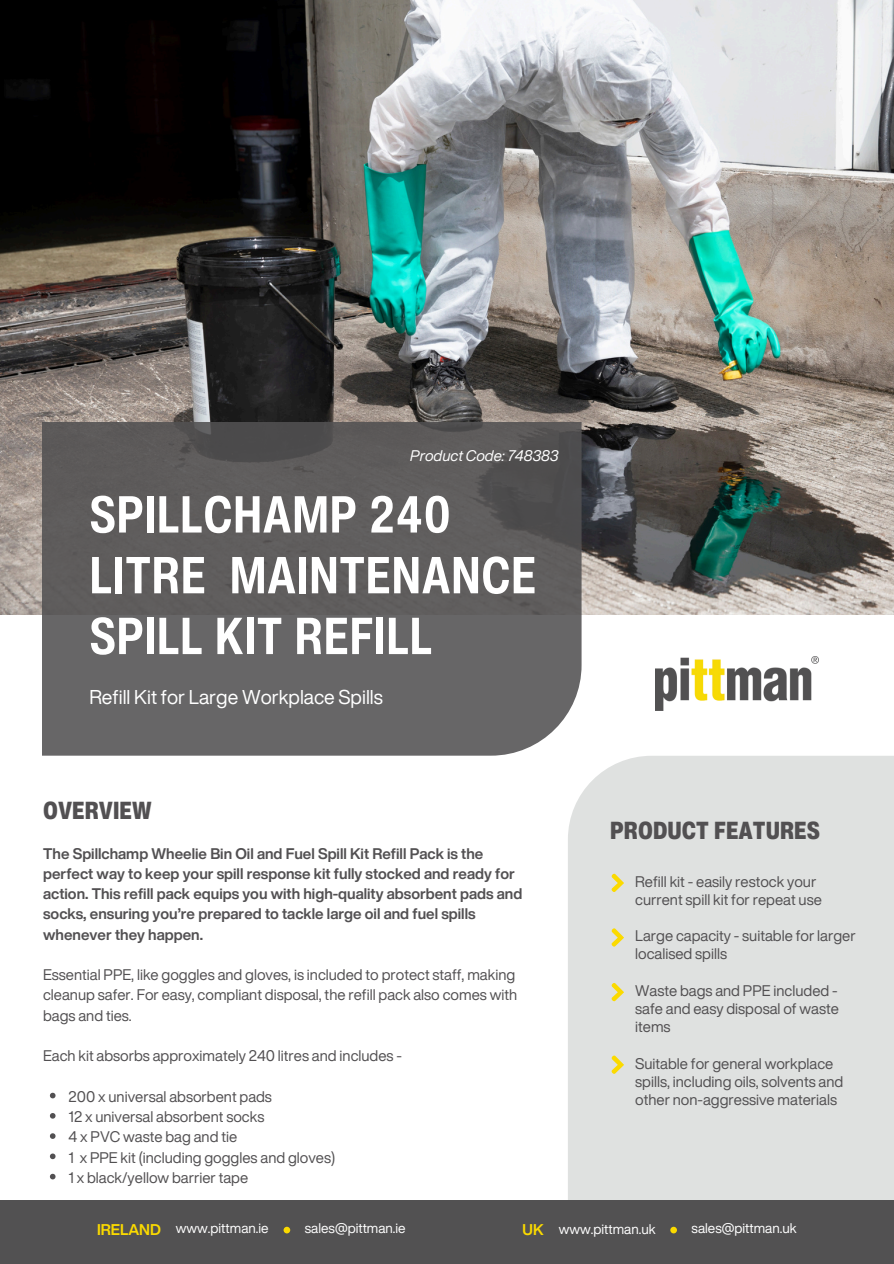
<style>
.page{position:relative;width:894px;height:1264px;background:#fff}
.page>*{position:absolute;margin:0;border:0;box-sizing:border-box;transform-origin:0 0}
.t1{font:700 condensed 51px/60.8px "Helvetica Now Text";letter-spacing:.005em;color:#fff}
.t2{font:900 condensed 24px "Helvetica Now Text";color:#525052}
.t3{font:19.5px "Helvetica Now Display";color:#fff}
.t4{font:700 15.15px "Helvetica Now Display";color:#fbda00}
.t5{font:15px/18px "Helvetica Now Display";color:#525052}
.t6{font:700 15px/20.2px "Helvetica Now Display";color:#525052}
.t7{font:italic 15px "Helvetica Now Display";color:#fff}
.t8{font:13.65px "Helvetica Now Display";color:#fff}
</style>
<div class="page">
<img style="left:0;top:0;width:893px;height:614px">
<div style="left:568px;top:756px;width:325px;height:443px;background:#dfe1e0"></div>
<div style="left:0;top:1199px;width:893px;height:64px;background:#525152"></div>
<div style="left:283px;top:1226px;width:7px;height:7px;background:#fbda00;border-radius:50%"></div>
<div style="left:670px;top:1226px;width:6px;height:7px;background:#fbda00;border-radius:50%"></div>
<img style="left:655px;top:656px;width:163px;height:54px">
<svg style="left:43px;top:422px;width:538px;height:333px;background:#626061"></svg>
<svg style="left:610px;top:872px;width:13px;height:20px"></svg>
<svg style="left:610px;top:927px;width:13px;height:20px"></svg>
<svg style="left:610px;top:981px;width:13px;height:21px"></svg>
<svg style="left:610px;top:1054px;width:13px;height:20px"></svg>
<svg style="left:50px;top:1092px;width:5px;height:6px"></svg>
<svg style="left:50px;top:1113px;width:5px;height:5px"></svg>
<svg style="left:50px;top:1133px;width:5px;height:5px"></svg>
<svg style="left:50px;top:1153px;width:5px;height:6px"></svg>
<svg style="left:50px;top:1173px;width:5px;height:6px"></svg>
<p class="t7" style="left:410px;top:444px;width:150px">Product Code: 748383</p>
<h2 class="t1" style="left:89px;top:483px;width:448px">SPILLCHAMP 240<br>LITRE MAINTENANCE<br>SPILL KIT REFILL</h2>
<p class="t3" style="left:89px;top:682px;width:295px">Refill Kit for Large Workplace Spills</p>
<p class="t2" style="left:43px;top:792px;width:110px">OVERVIEW</p>
<h2 class="t6" style="left:43px;top:842px;width:480px">The Spillchamp Wheelie Bin Oil and Fuel Spill Kit Refill Pack is the perfect way to keep your spill response kit fully stocked and ready for action. This refill pack equips you with high-quality absorbent pads and socks, ensuring you’re prepared to tackle large oil and fuel spills whenever they happen.</h2>
<p class="t5" style="left:43px;top:964px;width:475px;line-height:20.2px">Essential PPE, like goggles and gloves, is included to protect staff, making cleanup safer. For easy, compliant disposal, the refill pack also comes with bags and ties.</p>
<h5 class="t5" style="left:43px;top:1046px;width:360px">Each kit absorbs approximately 240 litres and includes -</h5>
<p class="t5" style="left:69px;top:1087px;width:205px">200 x universal absorbent pads</p>
<p class="t5" style="left:69px;top:1107px;width:197px">12 x universal absorbent socks</p>
<p class="t5" style="left:69px;top:1127px;width:170px">4 x PVC waste bag and tie</p>
<p class="t5" style="left:69px;top:1147px;width:268px">1 x PPE kit (including goggles and gloves)</p>
<p class="t5" style="left:69px;top:1168px;width:181px">1 x black/yellow barrier tape</p>
<p class="t2" style="left:610px;top:812px;width:211px">PRODUCT FEATURES</p>
<p class="t5" style="left:635px;top:872px;width:188px">Refill kit - easily restock your current spill kit for repeat use</p>
<h1 class="t5" style="left:635px;top:926px;width:222px">Large capacity - suitable for larger localised spills</h1>
<h3 class="t5" style="left:635px;top:981px;width:205px;text-align:justify">Waste bags and PPE included - safe and easy disposal of waste items</h3>
<p class="t5" style="left:635px;top:1053px;width:209px">Suitable for general workplace spills, including oils, solvents and other non-aggressive materials</p>
<p class="t4" style="left:97px;top:1217px;width:65px">IRELAND</p>
<p class="t8" style="left:176px;top:1217px;width:94px">www.pittman.ie</p>
<p class="t8" style="left:305px;top:1217px;width:102px">sales@pittman.ie</p>
<p class="t4" style="left:522px;top:1217px;width:23px">UK</p>
<p class="t8" style="left:558px;top:1218px;width:98px">www.pittman.uk</p>
<p class="t8" style="left:691px;top:1217px;width:106px">sales@pittman.uk</p>
</div>
